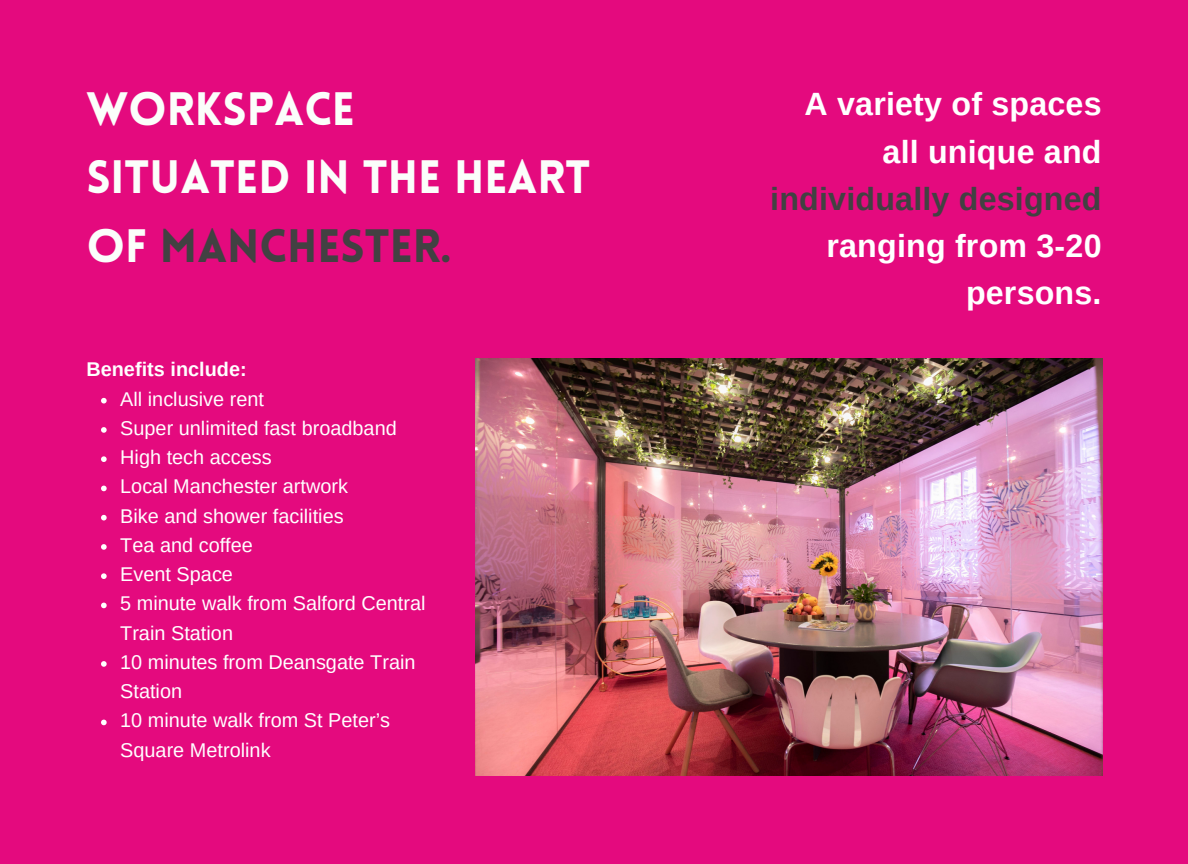
<style>
.page{position:relative;width:1188px;height:864px;background:#e40a7e}
.page>*{position:absolute;margin:0;border:0;box-sizing:border-box;transform-origin:0 0}
.t1{font:900 45.75px/68.7px "Lovelo";color:#fbfefb}
.t2{font:700 32.25px/47.2px "Arimo";letter-spacing:.005em;color:#fff;text-align:right}
.t3{font:19.95px/29.2px "Arimo";color:#fff}
.t4{font:700 19.95px "Arimo";color:#fff}
.s1{color:#424142}
</style>
<div class="page">
<img style="left:475px;top:358px;width:627px;height:417px">
<svg style="left:101px;top:398px;width:6px;height:5px"></svg>
<svg style="left:101px;top:427px;width:6px;height:6px"></svg>
<svg style="left:101px;top:456px;width:6px;height:6px"></svg>
<svg style="left:101px;top:486px;width:6px;height:5px"></svg>
<svg style="left:101px;top:515px;width:6px;height:5px"></svg>
<svg style="left:101px;top:544px;width:6px;height:6px"></svg>
<svg style="left:101px;top:573px;width:6px;height:6px"></svg>
<svg style="left:101px;top:603px;width:6px;height:5px"></svg>
<svg style="left:101px;top:661px;width:6px;height:6px"></svg>
<svg style="left:101px;top:720px;width:6px;height:5px"></svg>
<p class="t1" style="left:86px;top:79px;width:270px">WORKSPACE</p>
<p class="t1" style="left:86px;top:147px;width:506px">SITUATED IN THE HEART<br>OF <span class="s1">MANCHESTER.</span></p>
<p class="t4" style="left:86px;top:358px;width:162px">Benefits include:</p>
<p class="t3" style="left:120px;top:384px;width:145px">All inclusive rent</p>
<p class="t3" style="left:120px;top:413px;width:278px">Super unlimited fast broadband</p>
<p class="t3" style="left:120px;top:443px;width:153px">High tech access</p>
<p class="t3" style="left:120px;top:472px;width:229px">Local Manchester artwork</p>
<p class="t3" style="left:120px;top:501px;width:225px">Bike and shower facilities</p>
<p class="t3" style="left:120px;top:530px;width:134px">Tea and coffee</p>
<p class="t3" style="left:120px;top:560px;width:114px">Event Space</p>
<p class="t3" style="left:120px;top:589px;width:307px">5 minute walk from Salford Central<br>Train Station</p>
<p class="t3" style="left:120px;top:647px;width:297px">10 minutes from Deansgate Train<br>Station</p>
<p class="t3" style="left:120px;top:706px;width:271px">10 minute walk from St Peter’s<br>Square Metrolink</p>
<p class="t2" style="left:805px;top:81px;width:299px">A variety of spaces</p>
<p class="t2" style="left:770px;top:128px;width:333px">all unique and <span class="s1">individually designed </span>ranging from 3-20 persons.</p>
</div>
